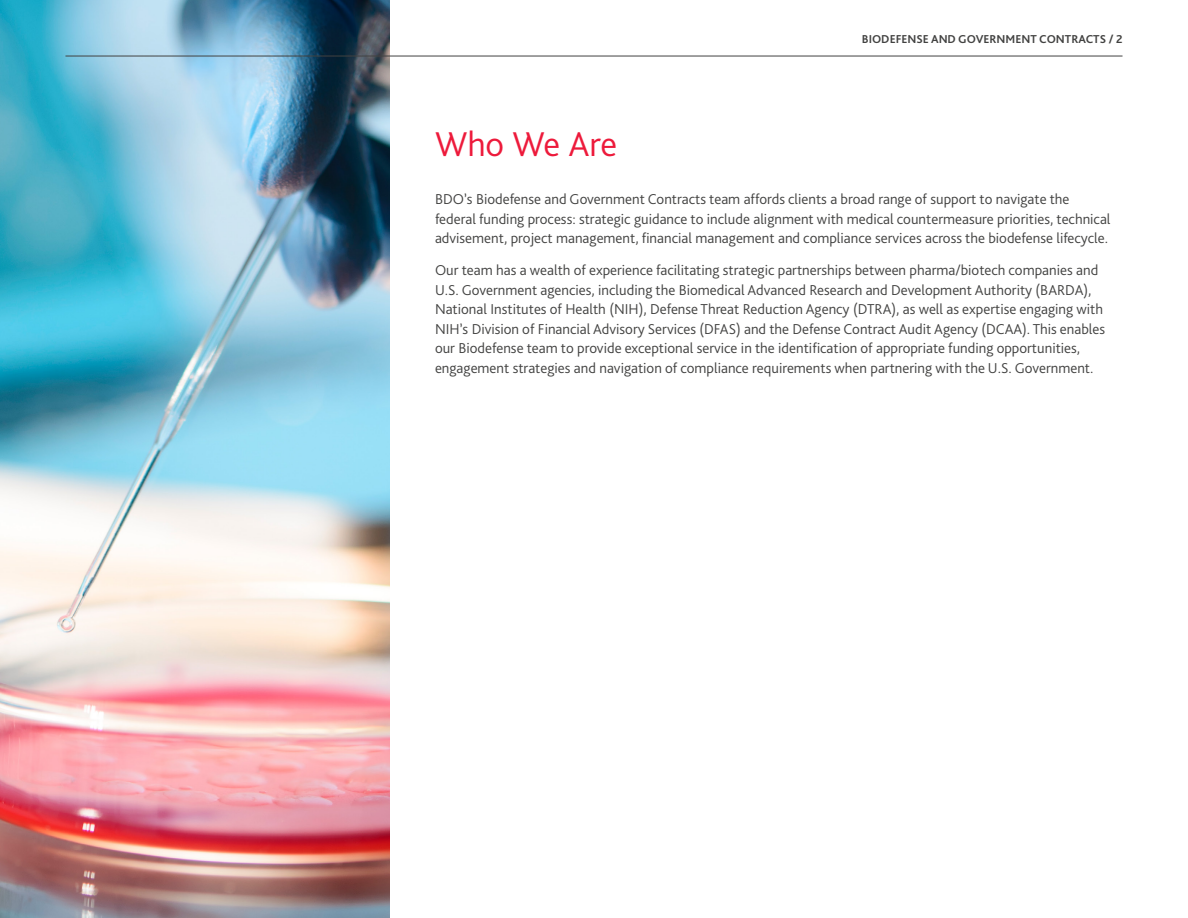
<style>
.page{position:relative;width:1188px;height:918px;background:#fff}
.page>*{position:absolute;margin:0;border:0;box-sizing:border-box;transform-origin:0 0}
.t1{font:300 36px "Bliss Pro";letter-spacing:-.005em;color:#ed1a3b}
.t2{font:300 15px/19.5px "Bliss Pro";color:#424241}
.t3{font:700 12px "Bliss Pro";color:#424241}
</style>
<div class="page">
<img style="left:0;top:0;width:389px;height:918px">
<hr style="left:65px;top:56px;width:1058px;height:1px;background:#424241">
<p class="t3" style="left:862px;top:32px;width:262px">BIODEFENSE AND GOVERNMENT CONTRACTS / 2</p>
<h1 class="t1" style="left:435px;top:121px;width:184px">Who We Are</h1>
<p class="t2" style="left:435px;top:189px;width:677px">BDO’s Biodefense and Government Contracts team affords clients a broad range of support to navigate the federal funding process: strategic guidance to include alignment with medical countermeasure priorities, technical advisement, project management, financial management and compliance services across the biodefense lifecycle.</p>
<p class="t2" style="left:435px;top:260px;width:672px">Our team has a wealth of experience facilitating strategic partnerships between pharma/biotech companies and U.S. Government agencies, including the Biomedical Advanced Research and Development Authority (BARDA), National Institutes of Health (NIH), Defense Threat Reduction Agency (DTRA), as well as expertise engaging with NIH’s Division of Financial Advisory Services (DFAS) and the Defense Contract Audit Agency (DCAA). This enables our Biodefense team to provide exceptional service in the identification of appropriate funding opportunities, engagement strategies and navigation of compliance requirements when partnering with the U.S. Government.</p>
</div>
